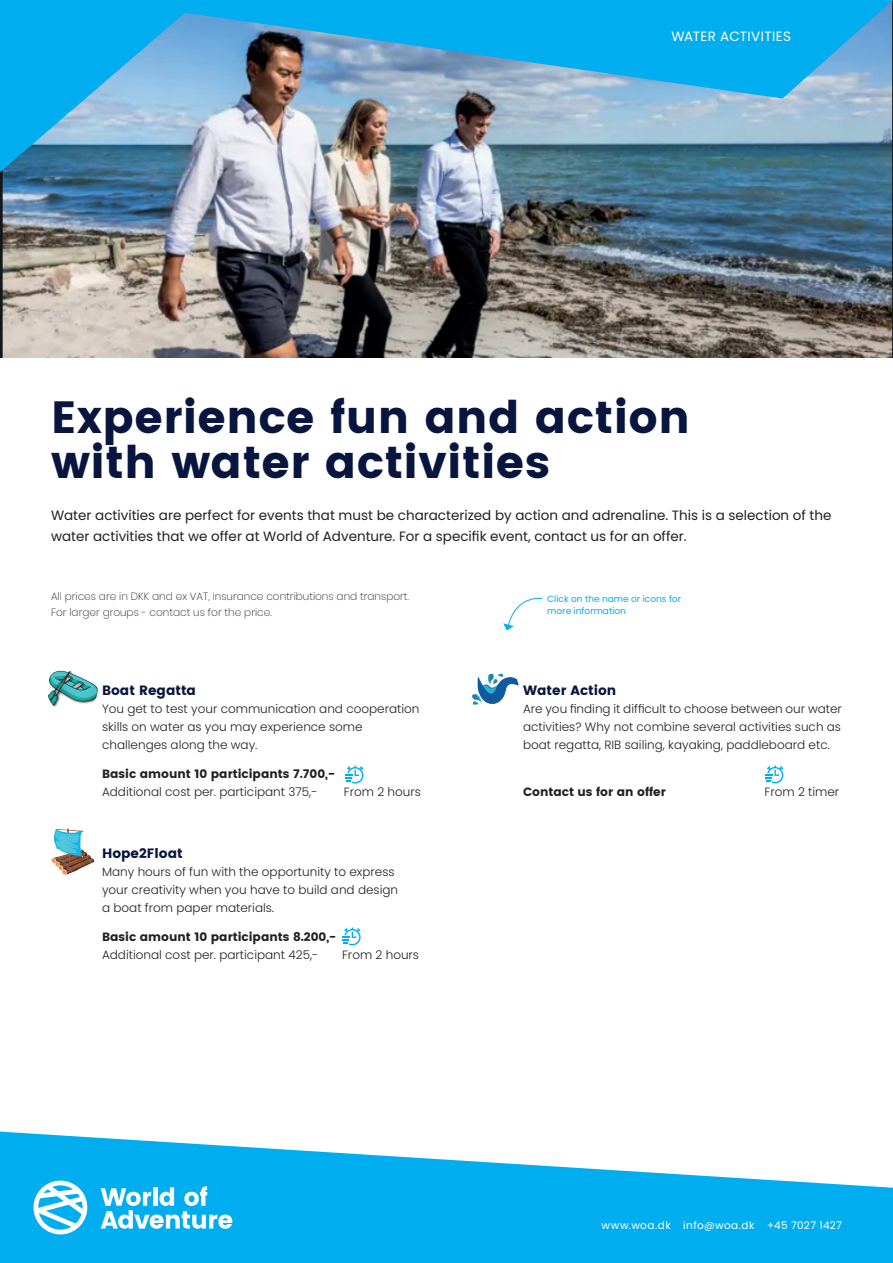
<style>
.page{position:relative;width:893px;height:1263px;background:#fff}
.page>*{position:absolute;margin:0;border:0;box-sizing:border-box;transform-origin:0 0}
.t1{font:45px/45px "Poppins";letter-spacing:.01em;color:#08163f}
.t2{font:13.5px/21px "Poppins";color:#231f20}
.t3{font:13.5px "Poppins";color:#08163f}
.t4{font:13.5px "Poppins";letter-spacing:.025em;color:#fff}
.t5{font:300 12px/18px "Poppins";color:#231f20}
.t6{font:12px "Poppins";color:#231f20}
.t7{font:200 10.5px/16.5px "Poppins";color:#231f20}
.t8{font:10.5px "Poppins";letter-spacing:.035em;color:#fff}
.t9{font:9px/12px "Poppins";color:#00aeef}
</style>
<div class="page">
<img style="left:0;top:172px;width:893px;height:185px">
<svg style="left:0;top:1131px;width:893px;height:132px;fill:#00aeef"></svg>
<img style="left:0;top:0;width:893px;height:172px">
<svg style="left:101px;top:1186px;width:131px;height:43px"></svg>
<svg style="left:33px;top:1180px;width:54px;height:54px"></svg>
<svg style="left:503px;top:597px;width:40px;height:33px"></svg>
<img style="left:48px;top:670px;width:50px;height:37px">
<svg style="left:346px;top:766px;width:17px;height:17px"></svg>
<img style="left:51px;top:828px;width:42px;height:47px">
<svg style="left:343px;top:927px;width:18px;height:18px"></svg>
<img style="left:472px;top:674px;width:47px;height:31px">
<svg style="left:765px;top:765px;width:18px;height:18px"></svg>
<p class="t4" style="left:671px;top:29px;width:121px">WATER ACTIVITIES</p>
<h1 class="t1" style="left:51px;top:395px;width:640px">Experience fun and action with water activities</h1>
<p class="t2" style="left:51px;top:505px;width:782px">Water activities are perfect for events that must be characterized by action and adrenaline. This is a selection of the water activities that we offer at World of Adventure. For a specifik event, contact us for an offer.</p>
<p class="t7" style="left:51px;top:588px;width:359px">All prices are in DKK and ex VAT, Insurance contributions and transport.<br>For larger groups - contact us for the price.</p>
<p class="t9" style="left:547px;top:593px;width:135px">Click on the name or icons for more information</p>
<p class="t3" style="left:102px;top:683px;width:96px">Boat Regatta</p>
<p class="t5" style="left:102px;top:700px;width:319px">You get to test your communication and cooperation skills on water as you may experience some challenges along the way.</p>
<p class="t6" style="left:102px;top:767px;width:234px">Basic amount 10 participants 7.700,-</p>
<p class="t5" style="left:102px;top:783px;width:217px">Additional cost per. participant 375,-</p>
<p class="t5" style="left:344px;top:783px;width:79px">From 2 hours</p>
<p class="t3" style="left:102px;top:845px;width:82px">Hope2Float</p>
<p class="t5" style="left:102px;top:863px;width:298px">Many hours of fun with the opportunity to express your creativity when you have to build and design a boat from paper materials.</p>
<p class="t6" style="left:102px;top:929px;width:236px">Basic amount 10 participants 8.200,-</p>
<p class="t5" style="left:102px;top:945px;width:218px">Additional cost per. participant 425,-</p>
<p class="t5" style="left:342px;top:945px;width:79px">From 2 hours</p>
<p class="t3" style="left:523px;top:683px;width:95px">Water Action</p>
<p class="t5" style="left:523px;top:700px;width:320px;text-align:justify">Are you finding it difficult to choose between our water activities? Why not combine several activities such as boat regatta, RIB sailing, kayaking, paddleboard etc.</p>
<p class="t6" style="left:523px;top:785px;width:144px">Contact us for an offer</p>
<p class="t5" style="left:764px;top:783px;width:76px">From 2 timer</p>
<p class="t8" style="left:601px;top:1219px;width:242px">www.woa.dk info@woa.dk +45 7027 1427</p>
</div>
